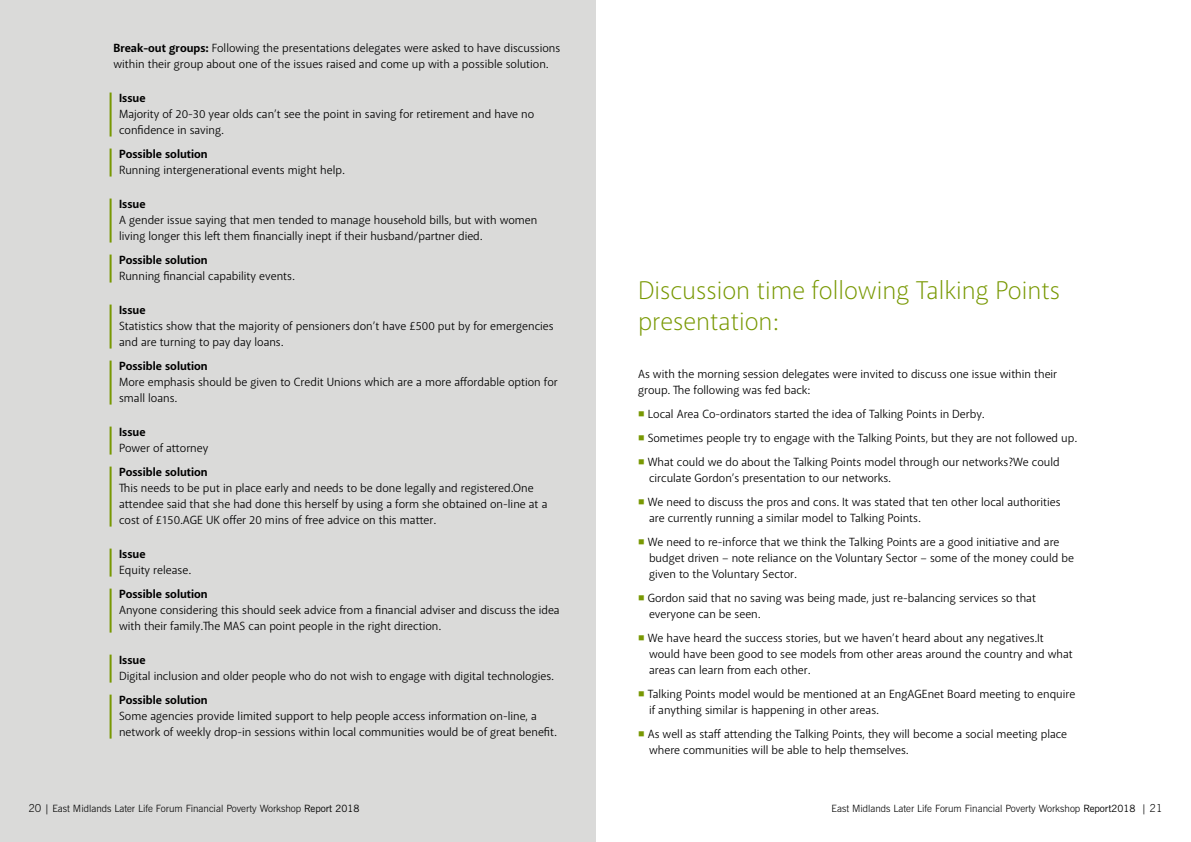
<style>
.page{position:relative;width:1191px;height:842px;background:#fff}
.page>*{position:absolute;margin:0;border:0;box-sizing:border-box;transform-origin:0 0}
.t1{font:300 26px/31.2px "Akagi Pro";color:#789802}
.t2{font:12px/16px "Akagi Pro";color:#000}
.t3{font:700 12px "Akagi Pro";color:#000}
.t4{font:300 10px "News Gothic BT";color:#000}
.s1{font-weight:700}
.s2{color:#789802}
.s3{font-size:11px}
.s4{font-weight:400}
</style>
<div class="page">
<div style="left:0;top:0;width:595px;height:842px;background:#dadad9"></div>
<hr style="left:110px;top:93px;width:2px;height:44px;background:#789802">
<hr style="left:110px;top:149px;width:2px;height:28px;background:#789802">
<hr style="left:110px;top:199px;width:2px;height:44px;background:#789802">
<hr style="left:110px;top:255px;width:2px;height:28px;background:#789802">
<hr style="left:110px;top:305px;width:2px;height:44px;background:#789802">
<hr style="left:110px;top:361px;width:2px;height:44px;background:#789802">
<hr style="left:110px;top:427px;width:2px;height:28px;background:#789802">
<hr style="left:110px;top:467px;width:2px;height:60px;background:#789802">
<hr style="left:110px;top:549px;width:2px;height:28px;background:#789802">
<hr style="left:110px;top:589px;width:2px;height:44px;background:#789802">
<hr style="left:110px;top:655px;width:2px;height:28px;background:#789802">
<hr style="left:110px;top:695px;width:2px;height:44px;background:#789802">
<p class="t2" style="left:113px;top:40px;width:448px"><span class="s1">Break-out groups:</span> Following the presentations delegates were asked to have discussions within their group about one of the issues raised and come up with a possible solution.</p>
<p class="t3" style="left:119px;top:90px;width:28px">Issue</p>
<p class="t2" style="left:119px;top:106px;width:417px">Majority of 20-30 year olds can’t see the point in saving for retirement and have no confidence in saving.</p>
<p class="t3" style="left:119px;top:146px;width:90px">Possible solution</p>
<p class="t2" style="left:119px;top:162px;width:227px">Running intergenerational events might help.</p>
<p class="t3" style="left:119px;top:196px;width:28px">Issue</p>
<p class="t2" style="left:119px;top:212px;width:420px">A gender issue saying that men tended to manage household bills, but with women living longer this left them financially inept if their husband/partner died.</p>
<p class="t3" style="left:119px;top:252px;width:90px">Possible solution</p>
<p class="t2" style="left:119px;top:268px;width:177px">Running financial capability events.</p>
<p class="t3" style="left:119px;top:302px;width:28px">Issue</p>
<p class="t2" style="left:119px;top:318px;width:436px">Statistics show that the majority of pensioners don’t have £500 put by for emergencies and are turning to pay day loans.</p>
<p class="t3" style="left:119px;top:358px;width:90px">Possible solution</p>
<p class="t2" style="left:119px;top:374px;width:440px">More emphasis should be given to Credit Unions which are a more affordable option for small loans.</p>
<p class="t3" style="left:119px;top:424px;width:28px">Issue</p>
<p class="t2" style="left:119px;top:440px;width:91px">Power of attorney</p>
<p class="t3" style="left:119px;top:464px;width:90px">Possible solution</p>
<p class="t2" style="left:119px;top:480px;width:430px">This needs to be put in place early and needs to be done legally and registered.One attendee said that she had done this herself by using a form she obtained on-line at a cost of £150.AGE UK offer 20 mins of free advice on this matter.</p>
<p class="t3" style="left:119px;top:546px;width:28px">Issue</p>
<p class="t2" style="left:119px;top:562px;width:73px">Equity release.</p>
<p class="t3" style="left:119px;top:586px;width:90px">Possible solution</p>
<p class="t2" style="left:119px;top:602px;width:442px">Anyone considering this should seek advice from a financial adviser and discuss the idea with their family.The MAS can point people in the right direction.</p>
<p class="t3" style="left:119px;top:652px;width:28px">Issue</p>
<p class="t2" style="left:119px;top:668px;width:436px">Digital inclusion and older people who do not wish to engage with digital technologies.</p>
<p class="t3" style="left:119px;top:692px;width:90px">Possible solution</p>
<p class="t2" style="left:119px;top:708px;width:439px">Some agencies provide limited support to help people access information on-line, a network of weekly drop-in sessions within local communities would be of great benefit.</p>
<h1 class="t1" style="left:638px;top:275px;width:423px">Discussion time following Talking Points presentation:</h1>
<p class="t2" style="left:638px;top:366px;width:421px">As with the morning session delegates were invited to discuss one issue within their group. The following was fed back:</p>
<p class="t2" style="left:638px;top:406px;width:348px"><span class="s2">■</span> Local Area Co-ordinators started the idea of Talking Points in Derby.</p>
<p class="t2" style="left:638px;top:430px;width:440px"><span class="s2">■</span> Sometimes people try to engage with the Talking Points, but they are not followed up.</p>
<p class="t2" style="left:649px;top:454px;width:412px;text-indent:-11px"><span class="s2">■</span> What could we do about the Talking Points model through our networks?We could circulate Gordon’s presentation to our networks.</p>
<p class="t2" style="left:649px;top:494px;width:413px;text-indent:-11px"><span class="s2">■</span> We need to discuss the pros and cons. It was stated that ten other local authorities are currently running a similar model to Talking Points.</p>
<p class="t2" style="left:649px;top:534px;width:426px;text-indent:-11px"><span class="s2">■</span> We need to re-inforce that we think the Talking Points are a good initiative and are budget driven – note reliance on the Voluntary Sector – some of the money could be given to the Voluntary Sector.</p>
<p class="t2" style="left:649px;top:590px;width:388px;text-indent:-11px"><span class="s2">■</span> Gordon said that no saving was being made, just re-balancing services so that everyone can be seen.</p>
<p class="t2" style="left:649px;top:630px;width:425px;text-indent:-11px"><span class="s2">■</span> We have heard the success stories, but we haven’t heard about any negatives.It would have been good to see models from other areas around the country and what areas can learn from each other.</p>
<p class="t2" style="left:649px;top:686px;width:428px;text-indent:-11px"><span class="s2">■</span> Talking Points model would be mentioned at an EngAGEnet Board meeting to enquire if anything similar is happening in other areas.</p>
<p class="t2" style="left:649px;top:726px;width:420px;text-indent:-11px"><span class="s2">■</span> As well as staff attending the Talking Points, they will become a social meeting place where communities will be able to help themselves.</p>
<p class="t4" style="left:28px;top:802px;width:332px"><span class="s3">20</span> <span class="s4">|</span> East Midlands Later Life Forum Financial Poverty Workshop <span class="s4">Report 2018</span></p>
<p class="t4" style="left:831px;top:802px;width:332px">East Midlands Later Life Forum Financial Poverty Workshop <span class="s4">Report2018 |</span> <span class="s3">21</span></p>
</div>
